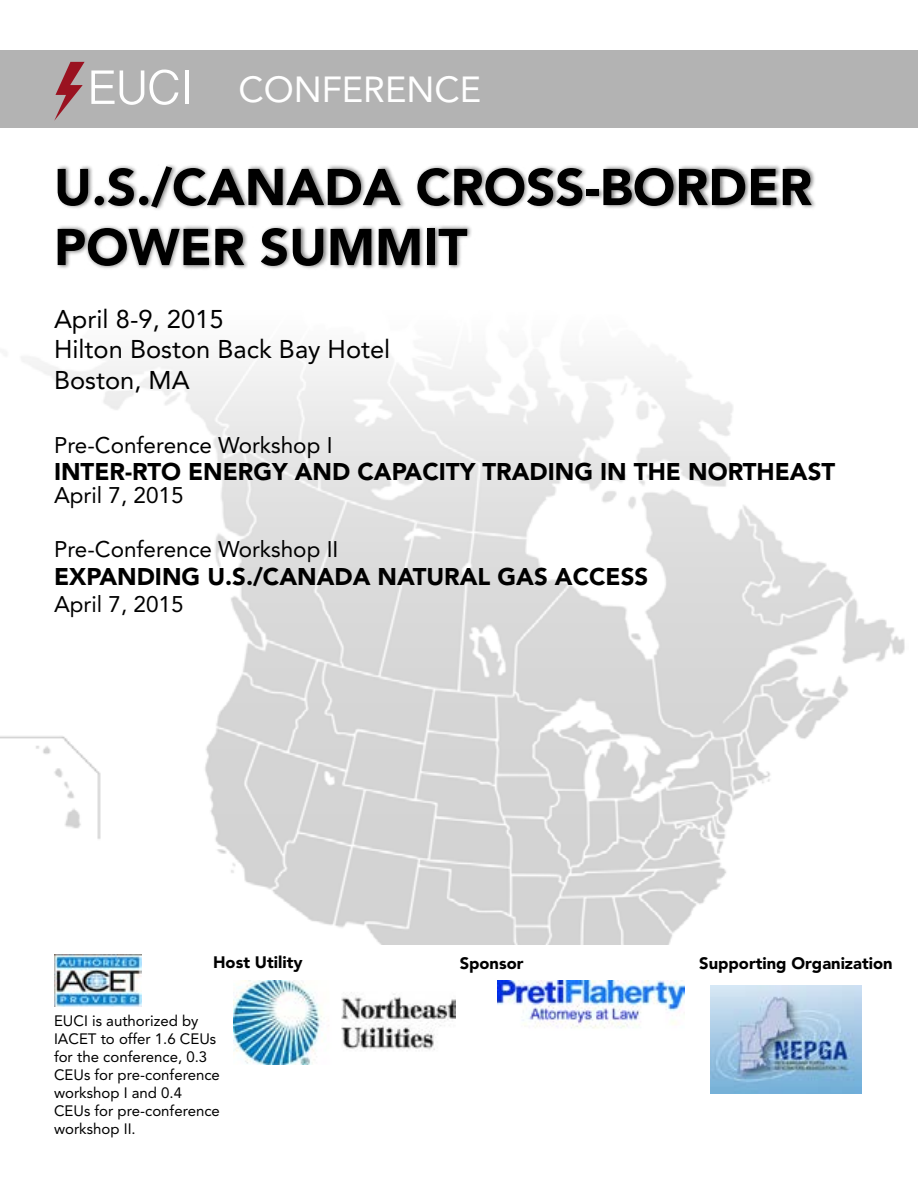
<style>
.page{position:relative;width:918px;height:1188px;background:#fff}
.page>*{position:absolute;margin:0;border:0;box-sizing:border-box;transform-origin:0 0}
.t1{font:900 51px/60px "Avenir LT Std";color:#000}
.t2{font:36px "Avenir LT Std";color:#fff}
.t3{font:25.5px/30.6px "Avenir LT Std";color:#000}
.t4{font:900 24px "Avenir LT Std";color:#000}
.t5{font:22.5px "Avenir LT Std";color:#000}
.t6{font:900 16.5px "Avenir LT Std";color:#000}
.t7{font:15px/18px "Avenir LT Std";color:#000}
</style>
<div class="page">
<img style="left:0;top:356px;width:905px;height:589px">
<div style="left:56px;top:164px;width:760px;height:107px;background:#000;opacity:.5"></div>
<div style="left:0;top:50px;width:918px;height:78px;background:#b3b3b3"></div>
<svg style="left:91px;top:70px;width:88px;height:35px"></svg>
<hr style="left:185px;top:70px;width:4px;height:34px;background:#fff">
<svg style="left:54px;top:62px;width:31px;height:59px"></svg>
<img style="left:54px;top:954px;width:88px;height:52px">
<img style="left:498px;top:980px;width:187px;height:49px">
<img style="left:710px;top:985px;width:152px;height:108px">
<img style="left:234px;top:980px;width:221px;height:84px">
<h2 class="t2" style="left:238px;top:68px;width:244px">CONFERENCE</h2>
<h1 class="t1" style="left:54px;top:157px;width:760px">U.S./CANADA CROSS-BORDER<br>POWER SUMMIT</h1>
<h3 class="t3" style="left:54px;top:304px;width:338px">April 8-9, 2015<br>Hilton Boston Back Bay Hotel<br>Boston, MA</h3>
<h3 class="t5" style="left:54px;top:432px;width:280px">Pre-Conference Workshop I</h3>
<h3 class="t4" style="left:54px;top:457px;width:783px">INTER-RTO ENERGY AND CAPACITY TRADING IN THE NORTHEAST</h3>
<h3 class="t5" style="left:54px;top:482px;width:131px">April 7, 2015</h3>
<h3 class="t5" style="left:54px;top:536px;width:286px">Pre-Conference Workshop II</h3>
<h3 class="t4" style="left:54px;top:563px;width:596px">EXPANDING U.S./CANADA NATURAL GAS ACCESS</h3>
<h3 class="t5" style="left:54px;top:592px;width:131px">April 7, 2015</h3>
<p class="t6" style="left:213px;top:952px;width:91px">Host Utility</p>
<p class="t6" style="left:460px;top:953px;width:65px">Sponsor</p>
<p class="t6" style="left:699px;top:953px;width:195px">Supporting Organization</p>
<p class="t7" style="left:54px;top:1011px;width:167px">EUCI is authorized by<br>IACET to offer 1.6 CEUs for the conference, 0.3<br>CEUs for pre-conference workshop I and 0.4<br>CEUs for pre-conference workshop II.</p>
</div>
